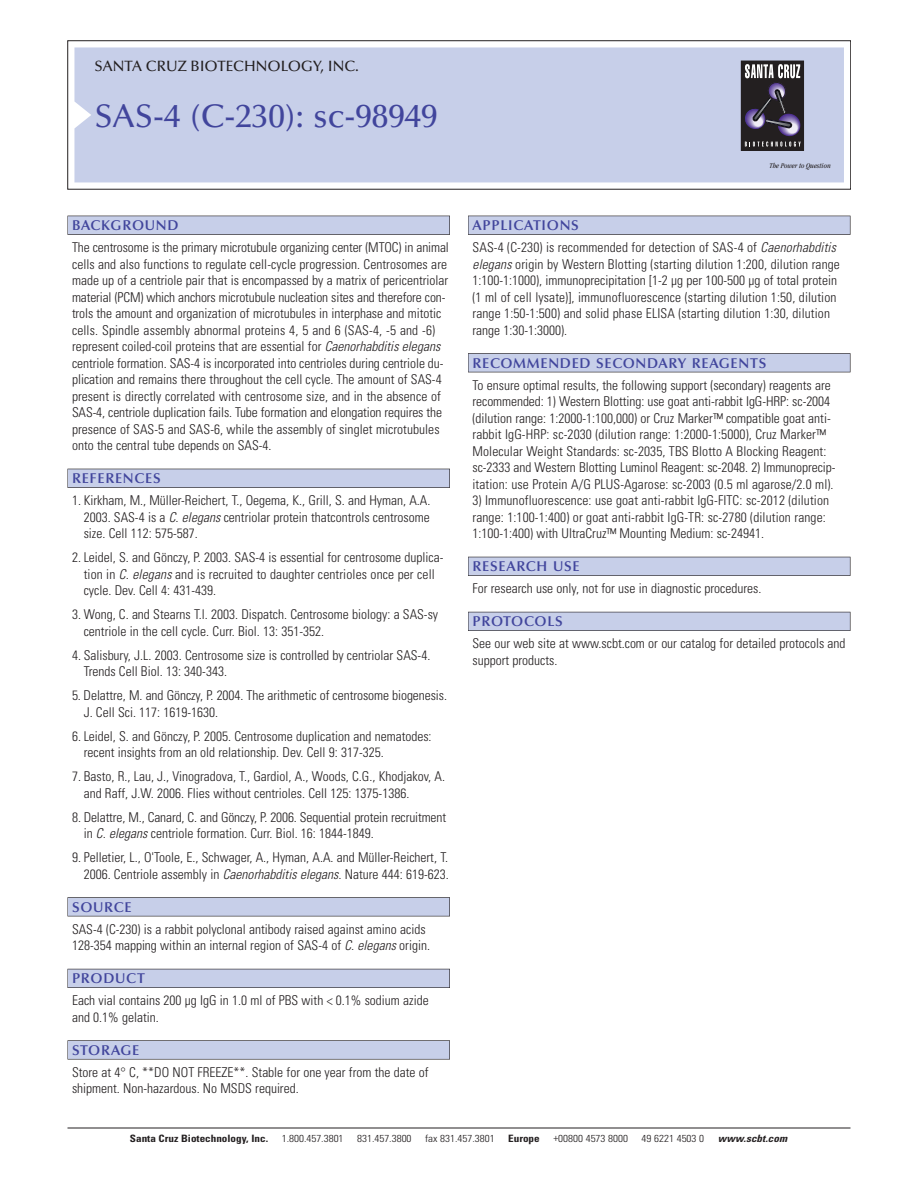
<style>
.page{position:relative;width:918px;height:1188px;background:#fff}
.page>*{position:absolute;margin:0;border:0;box-sizing:border-box;transform-origin:0 0}
.t1{font:500 33px "Optima";color:#41459c}
.t2{font:500 15px "Optima";color:#231f20}
.t3{font:600 14.25px "Optima";letter-spacing:.05em;color:#41459c}
.t4{font:300 condensed 13.5px/16.5px "Univers";color:#231f20}
.t5{font:300 condensed 10.2px "Univers";color:#231f20;scale:1.1 1}
.t6{font:700 condensed 10.2px "Univers";color:#231f20;scale:1.1 1}
.t7{font:italic 700 condensed 10.2px "Univers";color:#231f20;scale:1.1 1}
.t8{font:italic condensed 7.5px "Garamond";color:#231f20}
.s1{font-style:italic}
</style>
<div class="page">
<div style="left:74px;top:47px;width:770px;height:135px;background:#c7cfe9"></div>
<div style="left:741px;top:61px;width:62px;height:89px;background:#231f20"></div>
<div style="left:741px;top:61px;width:63px;height:90px;border:1px solid #231f20"></div>
<svg style="left:741px;top:64px;width:64px;height:83px"></svg>
<div style="left:68px;top:216px;width:382px;height:19px;background:#64636a"></div>
<div style="left:68px;top:216px;width:381px;height:18px;background:#c7cfe9"></div>
<div style="left:68px;top:469px;width:382px;height:19px;background:#62626a"></div>
<div style="left:68px;top:469px;width:381px;height:18px;background:#c7cfe9"></div>
<div style="left:68px;top:897px;width:382px;height:19px;background:#67666b"></div>
<div style="left:68px;top:898px;width:381px;height:18px;background:#c7cfe9"></div>
<div style="left:68px;top:969px;width:382px;height:19px;background:#63646e"></div>
<div style="left:68px;top:969px;width:381px;height:18px;background:#c7cfe9"></div>
<svg style="left:68px;top:1040px;width:382px;height:20px"></svg>
<div style="left:68px;top:1041px;width:381px;height:18px;background:#c7cfe9"></div>
<div style="left:468px;top:216px;width:382px;height:19px;background:#64636a"></div>
<div style="left:468px;top:216px;width:382px;height:18px;background:#c7cfe9"></div>
<div style="left:468px;top:353px;width:382px;height:19px;background:#64636a"></div>
<div style="left:468px;top:354px;width:382px;height:18px;background:#c7cfe9"></div>
<div style="left:468px;top:557px;width:382px;height:19px;background:#63636c"></div>
<div style="left:468px;top:557px;width:382px;height:18px;background:#c7cfe9"></div>
<div style="left:468px;top:612px;width:382px;height:19px;background:#63646e"></div>
<div style="left:468px;top:612px;width:382px;height:18px;background:#c7cfe9"></div>
<hr style="left:68px;top:1128px;width:782px;height:1px;background:#231f20">
<p class="t2" style="left:94px;top:60px;width:266px">SANTA CRUZ BIOTECHNOLOGY, INC.</p>
<h1 class="t1" style="left:94px;top:102px;width:345px">SAS-4 (C-230): sc-98949</h1>
<p class="t3" style="left:72px;top:219px;width:108px">BACKGROUND</p>
<p class="t4" style="left:72px;top:240px;width:378px">The centrosome is the primary microtubule organizing center (MTOC) in animal cells and also functions to regulate cell-cycle progression. Centrosomes are made up of a centriole pair that is encompassed by a matrix of pericentriolar material (PCM) which anchors microtubule nucleation sites and therefore con&shy;trols the amount and organization of microtubules in interphase and mitotic cells. Spindle assembly abnormal proteins 4, 5 and 6 (SAS-4, -5 and -6) represent coiled-coil proteins that are essential for <span class="s1">Caenorhabditis elegans </span>centriole formation. SAS-4 is incorporated into centrioles during centriole du&shy;plication and remains there throughout the cell cycle. The amount of SAS-4 present is directly correlated with centrosome size, and in the absence of SAS-4, centriole duplication fails. Tube formation and elongation requires the presence of SAS-5 and SAS-6, while the assembly of singlet microtubules onto the central tube depends on SAS-4.</p>
<p class="t3" style="left:72px;top:472px;width:90px">REFERENCES</p>
<p class="t4" style="left:84px;top:493px;width:348px;text-align:justify;text-indent:-12px">1. Kirkham, M., Müller-Reichert, T., Oegema, K., Grill, S. and Hyman, A.A.<br>2003. SAS-4 is a <span class="s1">C.elegans</span>centriolar protein thatcontrols centrosome size. Cell 112: 575-587.</p>
<p class="t4" style="left:84px;top:550px;width:361px;text-indent:-12px">2. Leidel, S. and Gönczy, P. 2003. SAS-4 is essential for centrosome duplica&shy;tion in <span class="s1">C. elegans</span>and is recruited to daughter centrioles once per cell cycle. Dev. Cell 4: 431-439.</p>
<p class="t4" style="left:84px;top:607px;width:356px;text-indent:-12px">3. Wong, C. and Stearns T.l. 2003. Dispatch. Centrosome biology: a SAS-sy centriole in the cell cycle. Curr. Biol. 13: 351-352.</p>
<p class="t4" style="left:84px;top:648px;width:348px;text-indent:-12px">4. Salisbury, J.L. 2003. Centrosome size is controlled by centriolar SAS-4.<br>Trends Cell Biol. 13: 340-343.</p>
<p class="t4" style="left:84px;top:688px;width:365px;text-indent:-12px">5. Delattre, M. and Gönczy, P. 2004. The arithmetic of centrosome biogenesis.<br>J. Cell Sci. 117: 1619-1630.</p>
<p class="t4" style="left:84px;top:729px;width:349px;text-indent:-12px">6. Leidel, S. and Gönczy, P. 2005. Centrosome duplication and nematodes: recent insights from an old relationship. Dev. Cell 9: 317-325.</p>
<p class="t4" style="left:84px;top:769px;width:363px;text-indent:-12px">7. Basto, R., Lau, J., Vinogradova, T., Gardiol, A., Woods, C.G., Khodjakov, A. and Raff, J.W. 2006. Flies without centrioles. Cell 125: 1375-1386.</p>
<p class="t4" style="left:84px;top:810px;width:364px;text-indent:-12px">8. Delattre, M., Canard, C. and Gönczy, P. 2006. Sequential protein recruitment in <span class="s1">C.elegans</span>centriole formation. Curr. Biol. 16: 1844-1849.</p>
<p class="t4" style="left:72px;top:850px;width:378px;text-align:right">9. Pelletier, L., O'Toole, E., Schwager, A., Hyman, A.A. and Müller-Reichert, T.<br>2006. Centriole assembly in <span class="s1">Caenorhabditis elegans.</span>Nature 444: 619-623.</p>
<p class="t3" style="left:72px;top:901px;width:61px">SOURCE</p>
<p class="t4" style="left:72px;top:922px;width:360px">SAS-4 (C-230) is a rabbit polyclonal antibody raised against amino acids<br>128-354 mapping within an internal region of SAS-4 of <span class="s1">C.elegans</span>origin.</p>
<p class="t3" style="left:72px;top:972px;width:74px">PRODUCT</p>
<p class="t4" style="left:72px;top:994px;width:358px">Each vial contains 200 µg IgG in 1.0 ml of PBS with &lt; 0.1% sodium azide and 0.1% gelatin.</p>
<p class="t3" style="left:72px;top:1044px;width:69px">STORAGE</p>
<p class="t4" style="left:72px;top:1065px;width:358px">Store at 4° C, **DO NOT FREEZE**. Stable for one year from the date of shipment. Non-hazardous. No MSDS required.</p>
<p class="t8" style="left:769px;top:163px;width:63px">The Power to Question</p>
<p class="t3" style="left:473px;top:219px;width:108px">APPLICATIONS</p>
<p class="t4" style="left:473px;top:240px;width:369px">SAS-4 (C-230) is recommended for detection of SAS-4 of <span class="s1">Caenorhabditis elegans</span>origin by Western Blotting (starting dilution 1:200, dilution range 1:100-1:1000), immunoprecipitation [1-2 µg per 100-500 µg of total protein (1 ml of cell lysate)], immunofluorescence (starting dilution 1:50, dilution range 1:50-1:500) and solid phase ELISA (starting dilution 1:30, dilution range 1:30-1:3000).</p>
<p class="t3" style="left:473px;top:357px;width:295px">RECOMMENDED SECONDARY REAGENTS</p>
<p class="t4" style="left:473px;top:378px;width:364px">To ensure optimal results, the following support (secondary) reagents are recommended: 1) Western Blotting: use goat anti-rabbit IgG-HRP: sc-2004 (dilution range: 1:2000-1:100,000) or Cruz Marker™ compatible goat anti&shy;rabbit IgG-HRP: sc-2030 (dilution range: 1:2000-1:5000), Cruz Marker™ Molecular Weight Standards: sc-2035, TBS Blotto A Blocking Reagent: sc-2333 and Western Blotting Luminol Reagent: sc-2048. 2) Immunoprecip&shy;itation: use Protein A/G PLUS-Agarose: sc-2003 (0.5 ml agarose/2.0 ml).</p>
<p class="t4" style="left:473px;top:493px;width:358px">3) Immunofluorescence: use goat anti-rabbit IgG-FITC: sc-2012 (dilution range: 1:100-1:400) or goat anti-rabbit IgG-TR: sc-2780 (dilution range:<br>1:100-1:400) with UltraCruz™ Mounting Medium: sc-24941.</p>
<p class="t3" style="left:473px;top:560px;width:109px">RESEARCH USE</p>
<p class="t4" style="left:473px;top:582px;width:290px">For research use only, not for use in diagnostic procedures.</p>
<p class="t3" style="left:473px;top:615px;width:92px">PROTOCOLS</p>
<p class="t4" style="left:473px;top:637px;width:375px">See our web site at www.scbt.com or our catalog for detailed protocols and support products.</p>
<p class="t6" style="left:130px;top:1135px;width:127px">Santa Cruz Biotechnology, Inc.</p>
<p class="t5" style="left:282px;top:1135px;width:58px">1.800.457.3801</p>
<p class="t5" style="left:357px;top:1135px;width:51px">831.457.3800</p>
<p class="t5" style="left:425px;top:1135px;width:65px">fax 831.457.3801</p>
<p class="t6" style="left:508px;top:1135px;width:30px">Europe</p>
<p class="t5" style="left:553px;top:1135px;width:69px">+00800 4573 8000</p>
<p class="t5" style="left:642px;top:1135px;width:58px">49 6221 4503 0</p>
<p class="t7" style="left:718px;top:1135px;width:67px">www.scbt.com</p>
</div>
